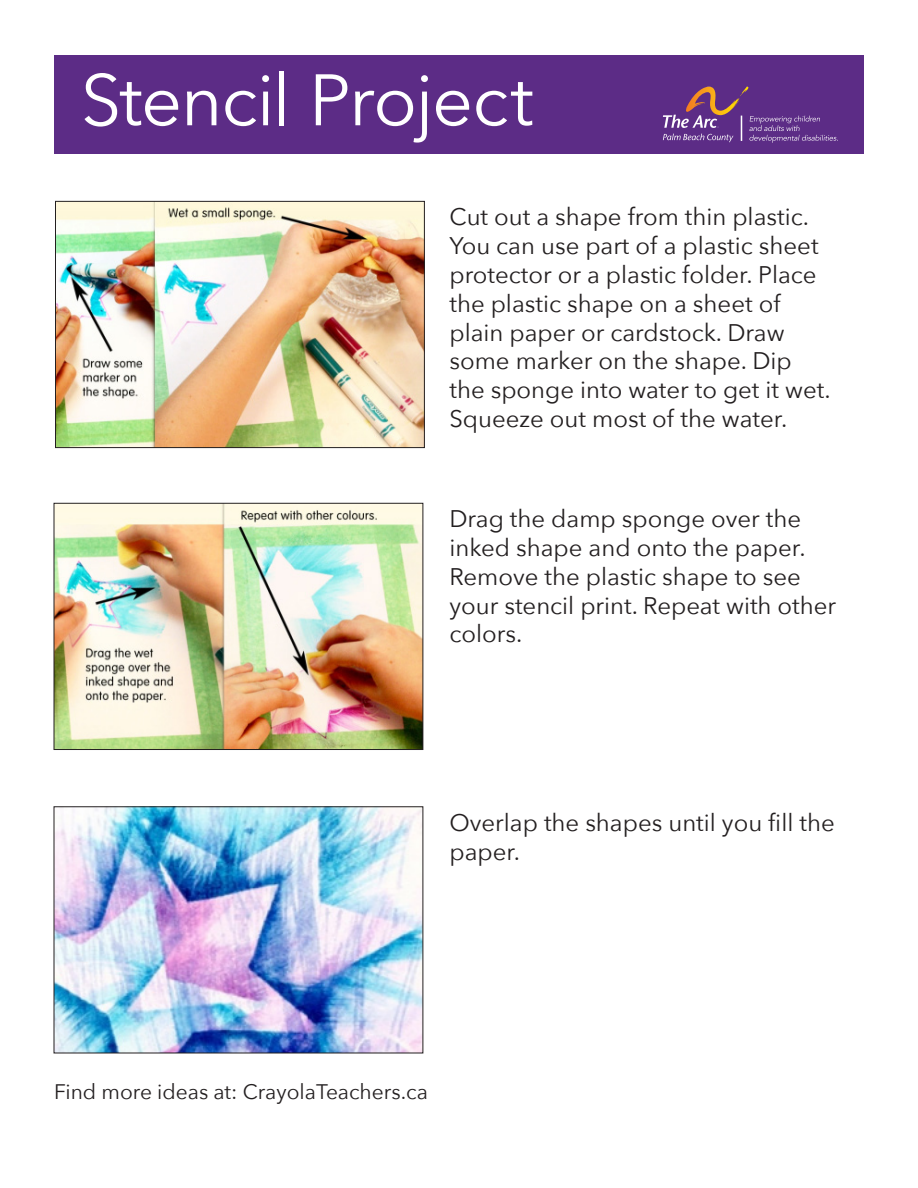
<style>
.page{position:relative;width:918px;height:1188px;background:#fff}
.page>*{position:absolute;margin:0;border:0;box-sizing:border-box;transform-origin:0 0}
.t1{font:72px "Avenir Next";letter-spacing:-.02em;color:#fff}
.t2{font:24px/28.8px "Avenir Next";color:#231f20}
.t3{font:21px "Avenir Next";color:#231f20}
</style>
<div class="page">
<div style="left:54px;top:56px;width:810px;height:98px;background:#5c2c86"></div>
<img style="left:686px;top:87px;width:63px;height:28px">
<svg style="left:663px;top:115px;width:56px;height:13px"></svg>
<svg style="left:663px;top:134px;width:70px;height:8px"></svg>
<svg style="left:749px;top:116px;width:89px;height:27px"></svg>
<svg style="left:741px;top:116px;width:1px;height:25px"></svg>
<img style="left:56px;top:808px;width:365px;height:243px">
<div style="left:54px;top:806px;width:369px;height:247px;border:1px solid #231f20"></div>
<img style="left:57px;top:203px;width:366px;height:243px">
<div style="left:55px;top:201px;width:370px;height:247px;border:1px solid #231f20"></div>
<img style="left:56px;top:505px;width:365px;height:243px">
<div style="left:54px;top:503px;width:369px;height:247px;border:1px solid #231f20"></div>
<p class="t1" style="left:81px;top:39px;width:454px">Stencil Project</p>
<p class="t2" style="left:449px;top:202px;width:383px">Cut out a shape from thin plastic.<br>You can use part of a plastic sheet protector or a plastic folder. Place the plastic shape on a sheet of plain paper or cardstock. Draw some marker on the shape. Dip the sponge into water to get it wet.<br>Squeeze out most of the water.</p>
<p class="t2" style="left:449px;top:504px;width:388px">Drag the damp sponge over the inked shape and onto the paper.<br>Remove the plastic shape to see your stencil print. Repeat with other colors.</p>
<p class="t2" style="left:449px;top:807px;width:387px">Overlap the shapes until you fill the paper.</p>
<p class="t3" style="left:54px;top:1074px;width:375px">Find more ideas at: CrayolaTeachers.ca</p>
</div>
